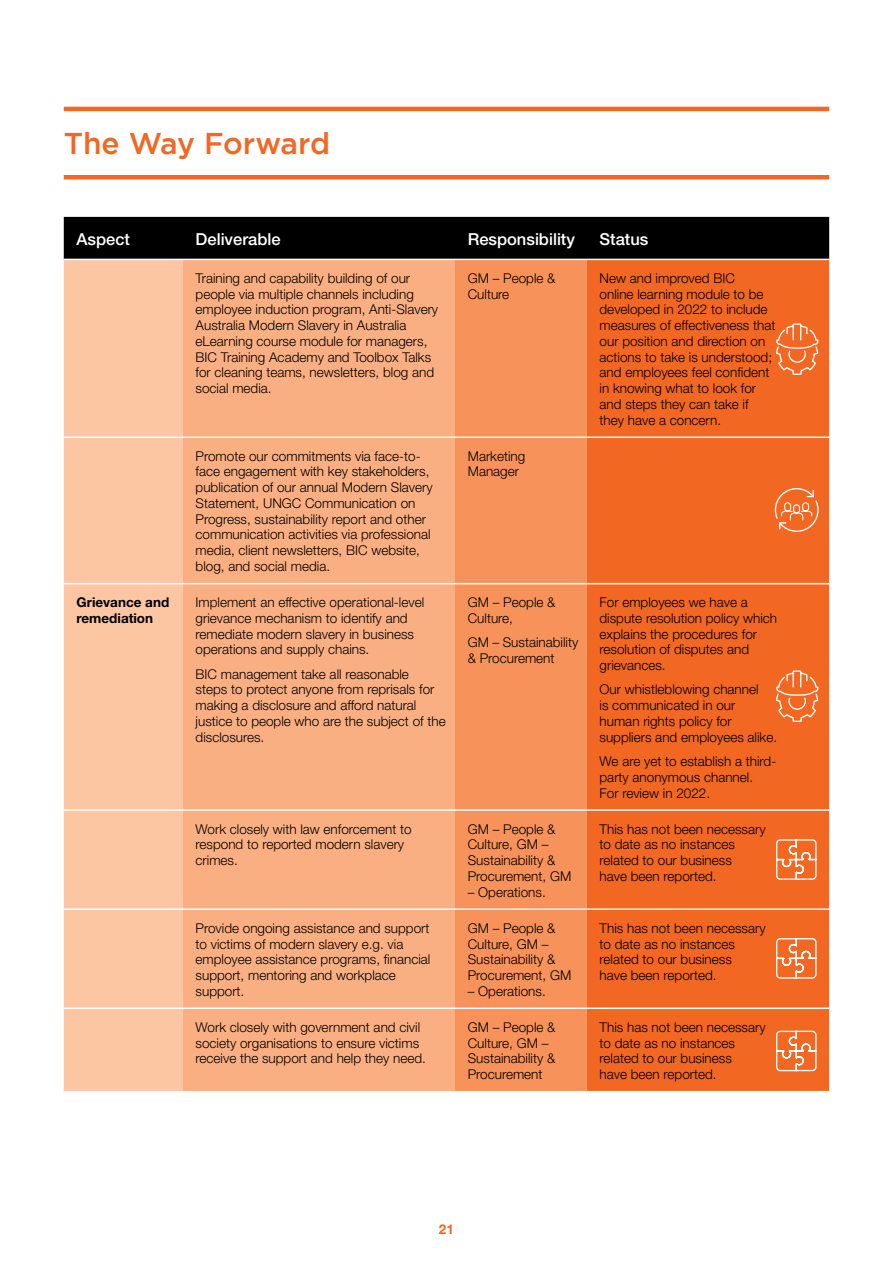
<style>
.page{position:relative;width:893px;height:1263px;background:#fff}
.page>*{position:absolute;margin:0;border:0;box-sizing:border-box;transform-origin:0 0}
.t1{font:500 30px "Gotham";letter-spacing:-.01em;color:#f26722}
.t2{font:500 16.5px "Helvetica Neue LT";color:#fff}
.t3{font:300 13.5px/15.8px "Helvetica Neue LT";color:#000}
.t4{font:700 13.5px/15.8px "Helvetica Neue LT";color:#000}
.t5{font:700 13.5px "Helvetica Neue LT";color:#f26722}
</style>
<div class="page">
<div style="left:64px;top:217px;width:765px;height:42px;background:#000"></div>
<div style="left:64px;top:260px;width:119px;height:831px;background:#fcc6a2"></div>
<div style="left:183px;top:260px;width:272px;height:831px;background:#faaf82"></div>
<div style="left:455px;top:260px;width:132px;height:831px;background:#f7925a"></div>
<div style="left:587px;top:260px;width:242px;height:831px;background:#f26722"></div>
<hr style="left:64px;top:436px;width:119px;height:2px;background:#fff">
<hr style="left:183px;top:436px;width:272px;height:2px;background:#fff">
<hr style="left:455px;top:436px;width:132px;height:2px;background:#fff">
<hr style="left:587px;top:436px;width:242px;height:2px;background:#fff">
<hr style="left:64px;top:583px;width:119px;height:1px;background:#fff">
<hr style="left:183px;top:583px;width:272px;height:1px;background:#fff">
<hr style="left:455px;top:583px;width:132px;height:1px;background:#fff">
<hr style="left:587px;top:583px;width:242px;height:1px;background:#fff">
<hr style="left:64px;top:809px;width:119px;height:2px;background:#fff">
<hr style="left:183px;top:809px;width:272px;height:2px;background:#fff">
<hr style="left:455px;top:809px;width:132px;height:2px;background:#fff">
<hr style="left:587px;top:809px;width:242px;height:2px;background:#fff">
<hr style="left:64px;top:908px;width:119px;height:2px;background:#fff">
<hr style="left:183px;top:908px;width:272px;height:2px;background:#fff">
<hr style="left:455px;top:908px;width:132px;height:2px;background:#fff">
<hr style="left:587px;top:908px;width:242px;height:2px;background:#fff">
<hr style="left:64px;top:1007px;width:119px;height:2px;background:#fff">
<hr style="left:183px;top:1007px;width:272px;height:2px;background:#fff">
<hr style="left:455px;top:1007px;width:132px;height:2px;background:#fff">
<hr style="left:587px;top:1007px;width:242px;height:2px;background:#fff">
<svg style="left:775px;top:323px;width:44px;height:52px;background:#f37e44"></svg>
<svg style="left:775px;top:670px;width:44px;height:52px;background:#f37e44"></svg>
<svg style="left:774px;top:487px;width:45px;height:46px;background:#f37e44"></svg>
<svg style="left:775px;top:838px;width:42px;height:42px;background:#f58b57"></svg>
<svg style="left:775px;top:937px;width:42px;height:42px;background:#f58b57"></svg>
<svg style="left:775px;top:1030px;width:42px;height:42px"></svg>
<hr style="left:64px;top:107px;width:765px;height:4px;background:#f26722">
<hr style="left:64px;top:175px;width:765px;height:4px;background:#f26722">
<h1 class="t1" style="left:64px;top:126px;width:268px">The Way Forward</h1>
<p class="t2" style="left:77px;top:229px;width:55px">Aspect</p>
<p class="t2" style="left:196px;top:229px;width:86px">Deliverable</p>
<p class="t2" style="left:468px;top:229px;width:109px">Responsibility</p>
<p class="t2" style="left:600px;top:229px;width:50px">Status</p>
<p class="t3" style="left:196px;top:270px;width:244px">Training and capability building of our people via multiple channels including employee induction program, Anti-Slavery Australia Modern Slavery in Australia eLearning course module for managers, BIC Training Academy and Toolbox Talks for cleaning teams, newsletters, blog and social media.</p>
<p class="t3" style="left:468px;top:270px;width:89px">GM – People &amp;<br>Culture</p>
<p class="t3" style="left:600px;top:270px;width:177px">New and improved BIC<br>online learning module to be developed in 2022 to include measures of effectiveness that our position and direction on actions to take is understood; and employees feel confident in knowing what to look for and steps they can take if they have a concern.</p>
<p class="t3" style="left:196px;top:448px;width:239px">Promote our commitments via face-to&shy;face engagement with key stakeholders, publication of our annual Modern Slavery Statement, UNGC Communication on Progress, sustainability report and other communication activities via professional media, client newsletters, BIC website, blog, and social media.</p>
<p class="t3" style="left:468px;top:448px;width:59px">Marketing<br>Manager</p>
<p class="t4" style="left:77px;top:594px;width:94px">Grievance and remediation</p>
<p class="t3" style="left:196px;top:594px;width:230px">Implement an effective operational-level grievance mechanism to identify and remediate modern slavery in business operations and supply chains.</p>
<p class="t3" style="left:196px;top:666px;width:252px">BIC management take all reasonable<br>steps to protect anyone from reprisals for making a disclosure and afford natural justice to people who are the subject of the disclosures.</p>
<p class="t3" style="left:468px;top:594px;width:89px">GM – People &amp;<br>Culture,</p>
<p class="t3" style="left:468px;top:634px;width:112px">GM – Sustainability &amp; Procurement</p>
<p class="t3" style="left:600px;top:594px;width:179px">For employees we have a dispute resolution policy which explains the procedures for resolution of disputes and grievances.</p>
<p class="t3" style="left:600px;top:681px;width:179px">Our whistleblowing channel<br>is communicated in our human rights policy for suppliers and employees alike.</p>
<p class="t3" style="left:600px;top:753px;width:178px">We are yet to establish a third&shy;party anonymous channel.<br>For review in 2022.</p>
<p class="t3" style="left:196px;top:821px;width:218px">Work closely with law enforcement to respond to reported modern slavery crimes.</p>
<p class="t3" style="left:468px;top:821px;width:105px">GM – People &amp;<br>Culture, GM –<br>Sustainability &amp;<br>Procurement, GM</p>
<p class="t3" style="left:468px;top:884px;width:80px">– Operations.</p>
<p class="t3" style="left:196px;top:920px;width:236px">Provide ongoing assistance and support to victims of modern slavery e.g. via employee assistance programs, financial support, mentoring and workplace support.</p>
<p class="t3" style="left:468px;top:920px;width:105px">GM – People &amp;<br>Culture, GM –<br>Sustainability &amp;<br>Procurement, GM</p>
<p class="t3" style="left:468px;top:983px;width:80px">– Operations.</p>
<p class="t3" style="left:600px;top:821px;width:168px">This has not been necessary to date as no instances related to our business<br>have been reported.</p>
<p class="t3" style="left:600px;top:920px;width:168px">This has not been necessary to date as no instances related to our business<br>have been reported.</p>
<p class="t3" style="left:196px;top:1019px;width:232px">Work closely with government and civil society organisations to ensure victims receive the support and help they need.</p>
<p class="t3" style="left:468px;top:1019px;width:89px">GM – People &amp;<br>Culture, GM –<br>Sustainability &amp;<br>Procurement</p>
<p class="t3" style="left:600px;top:1019px;width:168px">This has not been necessary to date as no instances related to our business<br>have been reported.</p>
<p class="t5" style="left:439px;top:1220px;width:17px">21</p>
</div>
